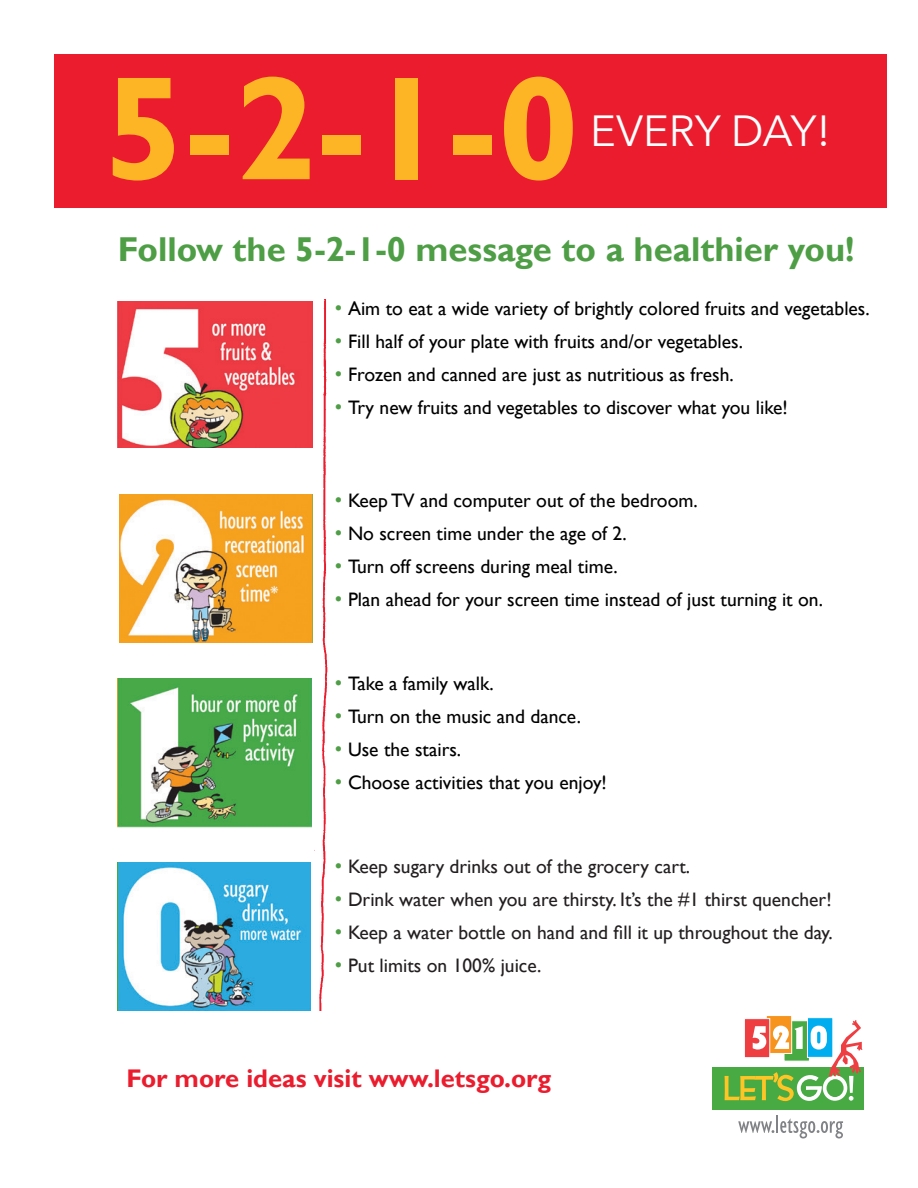
<style>
.page{position:relative;width:918px;height:1188px;background:#fff}
.page>*{position:absolute;margin:0;border:0;box-sizing:border-box;transform-origin:0 0}
.t1{font:700 148.5px "Gill Sans";color:#fdb526}
.t2{font:43.5px "Avenir Next";letter-spacing:-.005em;color:#fff}
.t3{font:700 34.5px "Gill Sans";color:#4e9e45}
.t4{font:700 25.5px "Gill Sans";color:#eb1c2d}
.t5{font:19.5px "Gill Sans";color:#000}
.t6{font:19.5px "Gill Sans";color:#231f20}
.s1{font-size:21px;color:#4e9e45}
</style>
<div class="page">
<div style="left:54px;top:54px;width:833px;height:153px;background:#eb1c2d"></div>
<img style="left:118px;top:301px;width:182px;height:146px">
<img style="left:119px;top:494px;width:181px;height:149px">
<img style="left:118px;top:862px;width:182px;height:149px">
<img style="left:118px;top:679px;width:182px;height:149px">
<div style="left:713px;top:1067px;width:151px;height:43px;background:#48aa43"></div>
<svg style="left:738px;top:1115px;width:105px;height:23px"></svg>
<div style="left:807px;top:1017px;width:26px;height:41px;background:#00aeef;border:1px solid #fff"></div>
<div style="left:766px;top:1015px;width:26px;height:39px;background:#f7941d;border:1px solid #fff"></div>
<svg style="left:745px;top:1018px;width:25px;height:2px"></svg>
<svg style="left:725px;top:1020px;width:138px;height:81px"></svg>
<img style="left:300px;top:299px;width:28px;height:712px">
<h1 class="t1" style="left:103px;top:41px;width:478px">5-2-1-0</h1>
<h2 class="t2" style="left:590px;top:94px;width:242px">EVERY DAY!</h2>
<h3 class="t3" style="left:118px;top:228px;width:738px">Follow the 5-2-1-0 message to a healthier you!</h3>
<p class="t5" style="left:335px;top:297px;width:536px"><span class="s1">•</span> Aim to eat a wide variety of brightly colored fruits and vegetables.</p>
<p class="t5" style="left:335px;top:330px;width:410px"><span class="s1">•</span> Fill half of your plate with fruits and/or vegetables.</p>
<p class="t5" style="left:335px;top:363px;width:400px"><span class="s1">•</span> Frozen and canned are just as nutritious as fresh.</p>
<p class="t5" style="left:335px;top:396px;width:454px"><span class="s1">•</span> Try new fruits and vegetables to discover what you like!</p>
<p class="t5" style="left:335px;top:489px;width:365px"><span class="s1">•</span> Keep TV and computer out of the bedroom.</p>
<p class="t5" style="left:335px;top:522px;width:293px"><span class="s1">•</span> No screen time under the age of 2.</p>
<p class="t5" style="left:335px;top:555px;width:284px"><span class="s1">•</span> Turn off screens during meal time.</p>
<p class="t5" style="left:335px;top:588px;width:490px"><span class="s1">•</span> Plan ahead for your screen time instead of just turning it on.</p>
<p class="t5" style="left:335px;top:672px;width:160px"><span class="s1">•</span> Take a family walk.</p>
<p class="t5" style="left:335px;top:705px;width:248px"><span class="s1">•</span> Turn on the music and dance.</p>
<p class="t5" style="left:335px;top:738px;width:128px"><span class="s1">•</span> Use the stairs.</p>
<p class="t5" style="left:335px;top:771px;width:274px"><span class="s1">•</span> Choose activities that you enjoy!</p>
<p class="t6" style="left:335px;top:855px;width:357px"><span class="s1">•</span> Keep sugary drinks out of the grocery cart.</p>
<p class="t6" style="left:335px;top:888px;width:498px"><span class="s1">•</span> Drink water when you are thirsty. It’s the #1 thirst quencher!</p>
<p class="t6" style="left:335px;top:921px;width:499px"><span class="s1">•</span> Keep a water bottle on hand and fill it up throughout the day.</p>
<p class="t6" style="left:335px;top:954px;width:208px"><span class="s1">•</span> Put limits on 100% juice.</p>
<h3 class="t4" style="left:126px;top:1063px;width:427px">For more ideas visit www.letsgo.org</h3>
</div>
